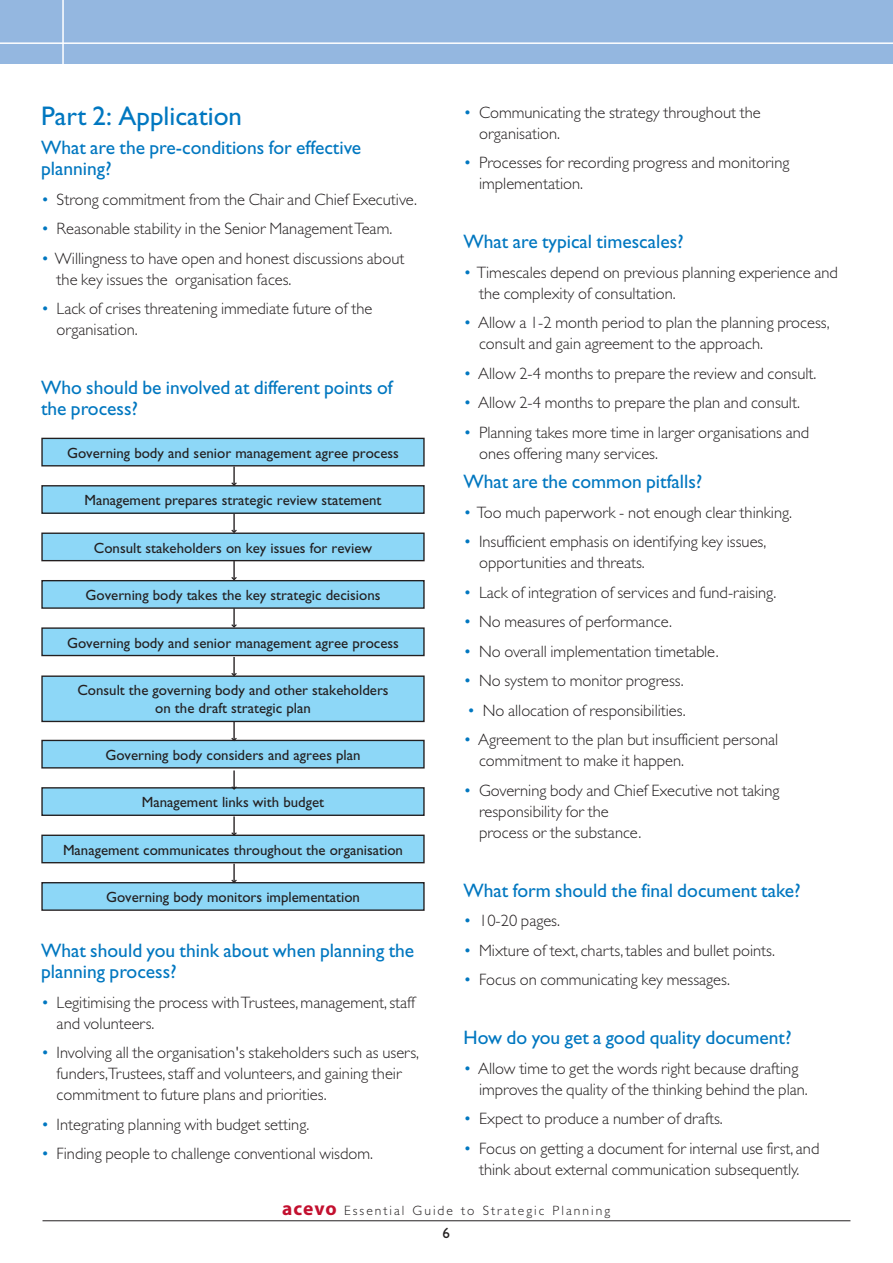
<style>
.page{position:relative;width:893px;height:1263px;background:#fff}
.page>*{position:absolute;margin:0;border:0;box-sizing:border-box;transform-origin:0 0}
.t1{font:27px "Gill Sans";color:#0077c0}
.t2{font:19.5px/21px "Gill Sans";color:#0077c0}
.t3{font:300 16.5px/21px "Gill Sans";color:#231f20}
.t4{font:15px "Gill Sans";color:#231f20}
.t5{font:14.85px/17.5px "Gill Sans";color:#231f20;text-align:center}
.t6{font:300 13.5px "Gill Sans";letter-spacing:.15em;color:#231f20}
.s1{color:#0077c0}
.s2{font-family:"Myriad Pro";font-weight:700;font-size:19.5px;color:#c3102f}
</style>
<div class="page">
<div style="left:0;top:0;width:893px;height:64px;background:#94b7e0"></div>
<hr style="left:62px;top:0;width:2px;height:67px;background:#fff">
<hr style="left:0;top:42px;width:893px;height:2px;background:#fff">
<hr style="left:43px;top:1220px;width:807px;height:1px;background:#231f20">
<div style="left:42px;top:438px;width:382px;height:28px;background:#8dd7f7"></div>
<div style="left:41px;top:438px;width:384px;height:28px;border:1px solid #231f20"></div>
<div style="left:42px;top:486px;width:382px;height:27px;background:#8dd7f7"></div>
<div style="left:41px;top:485px;width:384px;height:29px;border:1px solid #231f20"></div>
<div style="left:42px;top:533px;width:382px;height:28px;background:#8dd7f7"></div>
<div style="left:41px;top:532px;width:384px;height:29px;border:1px solid #231f20"></div>
<div style="left:42px;top:581px;width:382px;height:27px;background:#8dd7f7"></div>
<div style="left:41px;top:580px;width:384px;height:29px;border:1px solid #231f20"></div>
<div style="left:42px;top:628px;width:382px;height:27px;background:#8dd7f7"></div>
<div style="left:41px;top:627px;width:384px;height:29px;border:1px solid #231f20"></div>
<div style="left:42px;top:676px;width:382px;height:45px;background:#8dd7f7"></div>
<div style="left:41px;top:675px;width:384px;height:47px;border:1px solid #231f20"></div>
<div style="left:42px;top:740px;width:382px;height:28px;background:#8dd7f7"></div>
<div style="left:41px;top:740px;width:384px;height:28px;border:1px solid #231f20"></div>
<div style="left:42px;top:788px;width:382px;height:27px;background:#8dd7f7"></div>
<div style="left:41px;top:787px;width:384px;height:29px;border:1px solid #231f20"></div>
<div style="left:42px;top:835px;width:382px;height:28px;background:#8dd7f7"></div>
<div style="left:41px;top:834px;width:384px;height:29px;border:1px solid #231f20"></div>
<div style="left:42px;top:883px;width:382px;height:27px;background:#8dd7f7"></div>
<div style="left:41px;top:882px;width:384px;height:28px;border:1px solid #231f20"></div>
<svg style="left:231px;top:466px;width:6px;height:20px"></svg>
<svg style="left:231px;top:514px;width:6px;height:19px"></svg>
<svg style="left:231px;top:561px;width:6px;height:19px"></svg>
<svg style="left:231px;top:608px;width:6px;height:20px"></svg>
<svg style="left:231px;top:657px;width:6px;height:19px"></svg>
<svg style="left:231px;top:722px;width:6px;height:19px"></svg>
<svg style="left:231px;top:770px;width:6px;height:20px"></svg>
<svg style="left:231px;top:816px;width:6px;height:20px"></svg>
<svg style="left:231px;top:864px;width:6px;height:19px"></svg>
<h1 class="t1" style="left:41px;top:105px;width:203px">Part 2: Application</h1>
<p class="t2" style="left:41px;top:139px;width:322px">What are the pre-conditions for effective planning?</p>
<p class="t3" style="left:41px;top:190px;width:378px"><span class="s1">•</span> Strong commitment from the Chair and Chief Executive.</p>
<p class="t3" style="left:41px;top:220px;width:353px"><span class="s1">•</span> Reasonable stability in the Senior Management Team.</p>
<p class="t3" style="left:57px;top:249px;width:349px;text-indent:-16px"><span class="s1">•</span> Willingness to have open and honest discussions about the key issues the organisation faces.</p>
<p class="t3" style="left:57px;top:300px;width:317px;text-indent:-16px"><span class="s1">•</span> Lack of crises threatening immediate future of the organisation.</p>
<p class="t2" style="left:41px;top:379px;width:353px">Who should be involved at different points of the process?</p>
<p class="t5" style="left:67px;top:445px;width:333px">Governing body and senior management agree process</p>
<p class="t5" style="left:84px;top:493px;width:299px">Management prepares strategic review statement</p>
<p class="t5" style="left:94px;top:540px;width:280px">Consult stakeholders on key issues for review</p>
<p class="t5" style="left:86px;top:588px;width:296px">Governing body takes the key strategic decisions</p>
<p class="t5" style="left:67px;top:635px;width:333px">Governing body and senior management agree process</p>
<p class="t5" style="left:77px;top:683px;width:313px">Consult the governing body and other stakeholders on the draft strategic plan</p>
<p class="t5" style="left:105px;top:747px;width:257px">Governing body considers and agrees plan</p>
<p class="t5" style="left:142px;top:795px;width:184px">Management links with budget</p>
<p class="t5" style="left:63px;top:842px;width:341px">Management communicates throughout the organisation</p>
<p class="t5" style="left:106px;top:890px;width:255px">Governing body monitors implementation</p>
<p class="t2" style="left:41px;top:942px;width:375px">What should you think about when planning the planning process?</p>
<p class="t3" style="left:57px;top:993px;width:360px;text-indent:-16px"><span class="s1">•</span> Legitimising the process with Trustees,management,staff and volunteers.</p>
<p class="t3" style="left:57px;top:1044px;width:364px;text-indent:-16px"><span class="s1">•</span> Involving all the organisation's stakeholders such as users, funders,Trustees, staff and volunteers, and gaining their commitment to future plans and priorities.</p>
<p class="t3" style="left:41px;top:1115px;width:270px"><span class="s1">•</span> Integrating planning with budget setting.</p>
<p class="t3" style="left:41px;top:1145px;width:334px"><span class="s1">•</span> Finding people to challenge conventional wisdom.</p>
<p class="t3" style="left:479px;top:103px;width:283px;text-indent:-16px"><span class="s1">•</span> Communicating the strategy throughout the organisation.</p>
<p class="t3" style="left:479px;top:154px;width:312px;text-indent:-16px"><span class="s1">•</span> Processes for recording progress and monitoring implementation.</p>
<p class="t2" style="left:463px;top:233px;width:222px">What are typical timescales?</p>
<p class="t3" style="left:479px;top:263px;width:360px;text-indent:-16px"><span class="s1">•</span> Timescales depend on previous planning experience and the complexity of consultation.</p>
<p class="t3" style="left:479px;top:314px;width:352px;text-indent:-16px"><span class="s1">•</span> Allow a 1-2 month period to plan the planning process, consult and gain agreement to the approach.</p>
<p class="t3" style="left:463px;top:364px;width:354px"><span class="s1">•</span> Allow 2-4 months to prepare the review and consult.</p>
<p class="t3" style="left:463px;top:394px;width:338px"><span class="s1">•</span> Allow 2-4 months to prepare the plan and consult.</p>
<p class="t3" style="left:479px;top:423px;width:332px;text-indent:-16px"><span class="s1">•</span> Planning takes more time in larger organisations and ones offering many services.</p>
<p class="t2" style="left:463px;top:473px;width:240px">What are the common pitfalls?</p>
<p class="t3" style="left:463px;top:503px;width:330px"><span class="s1">•</span> Too much paperwork - not enough clear thinking.</p>
<p class="t3" style="left:479px;top:533px;width:289px;text-indent:-16px"><span class="s1">•</span> Insufficient emphasis on identifying key issues, opportunities and threats.</p>
<p class="t3" style="left:463px;top:583px;width:314px"><span class="s1">•</span> Lack of integration of services and fund-raising.</p>
<p class="t3" style="left:463px;top:613px;width:210px"><span class="s1">•</span> No measures of performance.</p>
<p class="t3" style="left:463px;top:642px;width:257px"><span class="s1">•</span> No overall implementation timetable.</p>
<p class="t3" style="left:463px;top:672px;width:222px"><span class="s1">•</span> No system to monitor progress.</p>
<p class="t3" style="left:467px;top:701px;width:220px"><span class="s1">•</span> No allocation of responsibilities.</p>
<p class="t3" style="left:479px;top:731px;width:301px;text-indent:-16px"><span class="s1">•</span> Agreement to the plan but insufficient personal commitment to make it happen.</p>
<p class="t3" style="left:479px;top:781px;width:302px;text-indent:-16px"><span class="s1">•</span> Governing body and Chief Executive not taking responsibility for the<br>process or the substance.</p>
<p class="t2" style="left:463px;top:881px;width:339px">What form should the final document take?</p>
<p class="t3" style="left:463px;top:912px;width:98px"><span class="s1">•</span> 10-20 pages.</p>
<p class="t3" style="left:463px;top:941px;width:313px"><span class="s1">•</span> Mixture of text, charts, tables and bullet points.</p>
<p class="t3" style="left:463px;top:971px;width:268px"><span class="s1">•</span> Focus on communicating key messages.</p>
<p class="t2" style="left:463px;top:1029px;width:330px">How do you get a good quality document?</p>
<p class="t3" style="left:479px;top:1059px;width:330px;text-indent:-16px"><span class="s1">•</span> Allow time to get the words right because drafting improves the quality of the thinking behind the plan.</p>
<p class="t3" style="left:463px;top:1110px;width:261px"><span class="s1">•</span> Expect to produce a number of drafts.</p>
<p class="t3" style="left:463px;top:1139px;width:357px;text-align:center"><span class="s1">•</span> Focus on getting a document for internal use first, and think about external communication subsequently.</p>
<p class="t6" style="left:282px;top:1206px;width:329px"><span class="s2">acevo</span> Essential Guide to Strategic Planning</p>
<p class="t4" style="left:442px;top:1227px;width:9px">6</p>
</div>
